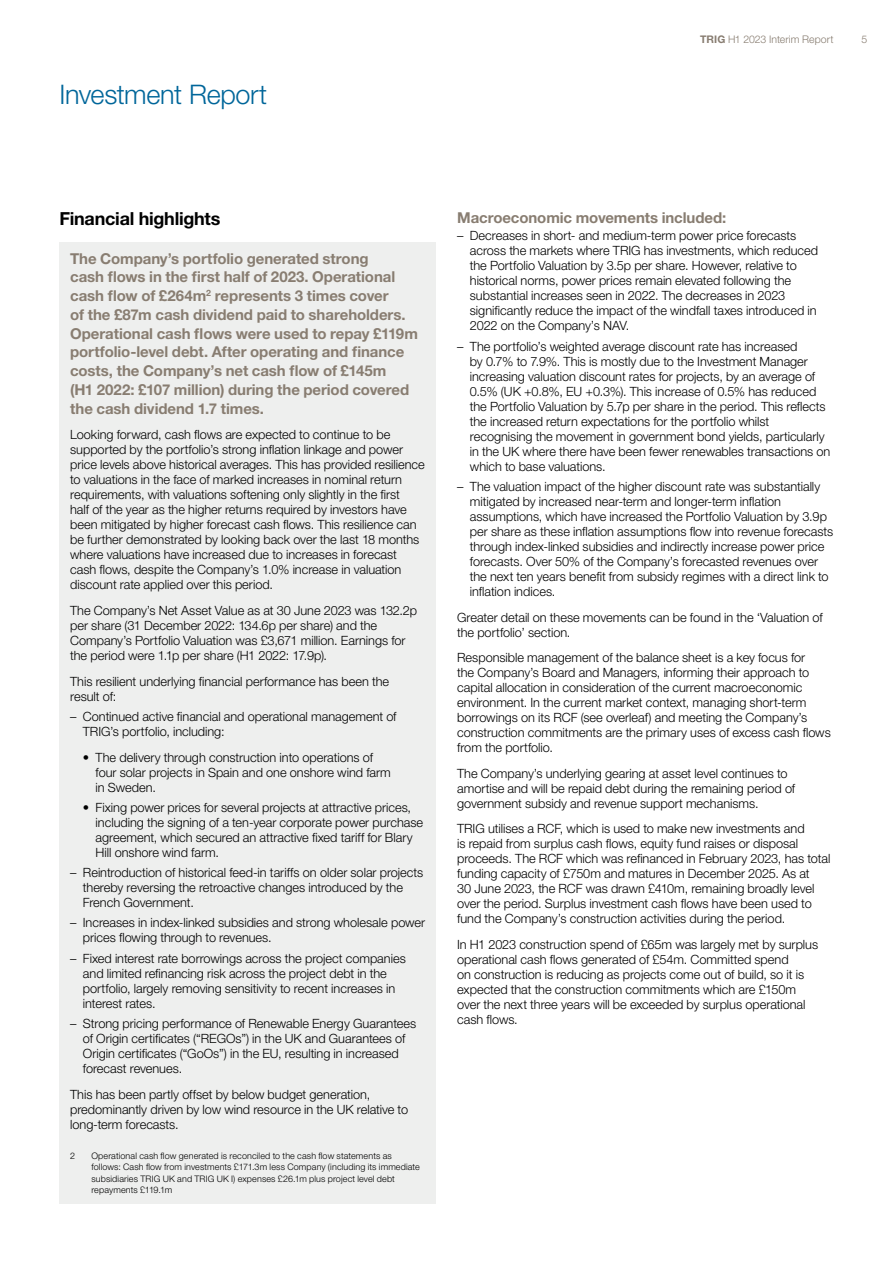
<style>
.page{position:relative;width:893px;height:1263px;background:#fff}
.page>*{position:absolute;margin:0;border:0;box-sizing:border-box;transform-origin:0 0}
.t1{font:300 27px "Helvetica Neue LT Std";letter-spacing:-.015em;color:#00669a}
.t2{font:700 18px "Helvetica Neue LT Std";letter-spacing:-.015em;color:#000}
.t3{font:700 15px/18.8px "Helvetica Neue LT Std";letter-spacing:-.005em;color:#887d71}
.t4{font:300 12.75px/15px "Helvetica Neue LT Std";letter-spacing:-.005em;color:#000}
.t5{font:300 10.5px "Helvetica Neue LT Std";color:#887d71}
.t6{font:300 9px/11.2px "Helvetica Neue LT Std";letter-spacing:.015em;color:#000}
.s1{font-weight:700}
</style>
<div class="page">
<div style="left:60px;top:242px;width:376px;height:961px;background:#eeefee"></div>
<h1 class="t1" style="left:60px;top:78px;width:209px">Investment Report</h1>
<p class="t5" style="left:700px;top:32px;width:135px"><span class="s1">TRIG</span> H1 2023 Interim Report</p>
<p class="t5" style="left:862px;top:32px;width:7px">5</p>
<h2 class="t2" style="left:60px;top:208px;width:162px">Financial highlights</h2>
<p class="t3" style="left:457px;top:208px;width:271px">Macroeconomic movements included:</p>
<p class="t4" style="left:470px;top:228px;width:350px;text-indent:-13px">– Decreases in short- and medium-term power price forecasts across the markets where TRIG has investments, which reduced the Portfolio Valuation by 3.5p per share. However, relative to historical norms, power prices remain elevated following the substantial increases seen in 2022. The decreases in 2023 significantly reduce the impact of the windfall taxes introduced in 2022 on the Company’s NAV.</p>
<p class="t4" style="left:470px;top:338px;width:362px;text-indent:-13px">– The portfolio’s weighted average discount rate has increased<br>by 0.7% to 7.9%. This is mostly due to the Investment Manager increasing valuation discount rates for projects, by an average of 0.5% (UK +0.8%, EU +0.3%). This increase of 0.5% has reduced the Portfolio Valuation by 5.7p per share in the period. This reflects the increased return expectations for the portfolio whilst recognising the movement in government bond yields, particularly in the UK where there have been fewer renewables transactions on which to base valuations.</p>
<p class="t4" style="left:470px;top:479px;width:365px;text-indent:-13px">– The valuation impact of the higher discount rate was substantially mitigated by increased near-term and longer-term inflation assumptions, which have increased the Portfolio Valuation by 3.9p per share as these inflation assumptions flow into revenue forecasts through index-linked subsidies and indirectly increase power price forecasts. Over 50% of the Company’s forecasted revenues over the next ten years benefit from subsidy regimes with a direct link to inflation indices.</p>
<p class="t4" style="left:457px;top:609px;width:367px">Greater detail on these movements can be found in the ‘Valuation of the portfolio’ section.</p>
<p class="t4" style="left:457px;top:650px;width:375px">Responsible management of the balance sheet is a key focus for<br>the Company’s Board and Managers, informing their approach to capital allocation in consideration of the current macroeconomic environment. In the current market context, managing short-term borrowings on its RCF (see overleaf) and meeting the Company’s construction commitments are the primary uses of excess cash flows from the portfolio.</p>
<p class="t4" style="left:457px;top:765px;width:340px">The Company’s underlying gearing at asset level continues to amortise and will be repaid debt during the remaining period of government subsidy and revenue support mechanisms.</p>
<p class="t4" style="left:457px;top:821px;width:375px">TRIG utilises a RCF, which is used to make new investments and<br>is repaid from surplus cash flows, equity fund raises or disposal proceeds. The RCF which was refinanced in February 2023, has total funding capacity of £750m and matures in December 2025. As at<br>30 June 2023, the RCF was drawn £410m, remaining broadly level over the period. Surplus investment cash flows have been used to fund the Company’s construction activities during the period.</p>
<p class="t4" style="left:457px;top:937px;width:363px">In H1 2023 construction spend of £65m was largely met by surplus operational cash flows generated of £54m. Committed spend<br>on construction is reducing as projects come out of build, so it is expected that the construction commitments which are £150m over the next three years will be exceeded by surplus operational cash flows.</p>
<p class="t3" style="left:70px;top:249px;width:349px">The Company’s portfolio generated strong<br>cash flows in the first half of 2023. Operational cash flow of £264m<sup>2</sup> represents 3 times cover<br>of the £87m cash dividend paid to shareholders.<br>Operational cash flows were used to repay £119m portfolio-level debt. After operating and finance costs, the Company’s net cash flow of £145m<br>(H1 2022: £107 million) during the period covered the cash dividend 1.7 times.</p>
<p class="t4" style="left:70px;top:427px;width:356px">Looking forward, cash flows are expected to continue to be supported by the portfolio’s strong inflation linkage and power price levels above historical averages. This has provided resilience to valuations in the face of marked increases in nominal return requirements, with valuations softening only slightly in the first<br>half of the year as the higher returns required by investors have been mitigated by higher forecast cash flows. This resilience can be further demonstrated by looking back over the last 18 months where valuations have increased due to increases in forecast cash flows, despite the Company’s 1.0% increase in valuation discount rate applied over this period.</p>
<p class="t4" style="left:70px;top:603px;width:348px">The Company’s Net Asset Value as at 30 June 2023 was 132.2p per share (31 December 2022: 134.6p per share) and the Company’s Portfolio Valuation was £3,671 million. Earnings for the period were 1.1p per share (H1 2022: 17.9p).</p>
<p class="t4" style="left:70px;top:673px;width:321px">This resilient underlying financial performance has been the result of:</p>
<p class="t4" style="left:83px;top:709px;width:315px;text-indent:-13px">– Continued active financial and operational management of<br>TRIG’s portfolio, including:</p>
<p class="t4" style="left:96px;top:749px;width:297px;text-indent:-13px">• The delivery through construction into operations of four solar projects in Spain and one onshore wind farm in Sweden.</p>
<p class="t4" style="left:96px;top:799px;width:329px;text-indent:-13px">• Fixing power prices for several projects at attractive prices, including the signing of a ten-year corporate power purchase agreement, which secured an attractive fixed tariff for Blary Hill onshore wind farm.</p>
<p class="t4" style="left:83px;top:865px;width:342px;text-indent:-13px">– Reintroduction of historical feed-in tariffs on older solar projects thereby reversing the retroactive changes introduced by the<br>French Government.</p>
<p class="t4" style="left:83px;top:915px;width:344px;text-indent:-13px">– Increases in index-linked subsidies and strong wholesale power prices flowing through to revenues.</p>
<p class="t4" style="left:83px;top:950px;width:324px;text-indent:-13px">– Fixed interest rate borrowings across the project companies and limited refinancing risk across the project debt in the portfolio, largely removing sensitivity to recent increases in interest rates.</p>
<p class="t4" style="left:83px;top:1016px;width:335px;text-indent:-13px">– Strong pricing performance of Renewable Energy Guarantees of Origin certificates (“REGOs”) in the UK and Guarantees of Origin certificates (“GoOs”) in the EU, resulting in increased forecast revenues.</p>
<p class="t4" style="left:70px;top:1086px;width:339px">This has been partly offset by below budget generation, predominantly driven by low wind resource in the UK relative to long-term forecasts.</p>
<p class="t6" style="left:70px;top:1150px;width:7px">2</p>
<p class="t6" style="left:91px;top:1150px;width:330px">Operational cash flow generated is reconciled to the cash flow statements as follows: Cash flow from investments £171.3m less Company (including its immediate subsidiaries TRIG UK and TRIG UK I) expenses £26.1m plus project level debt repayments £119.1m</p>
</div>
